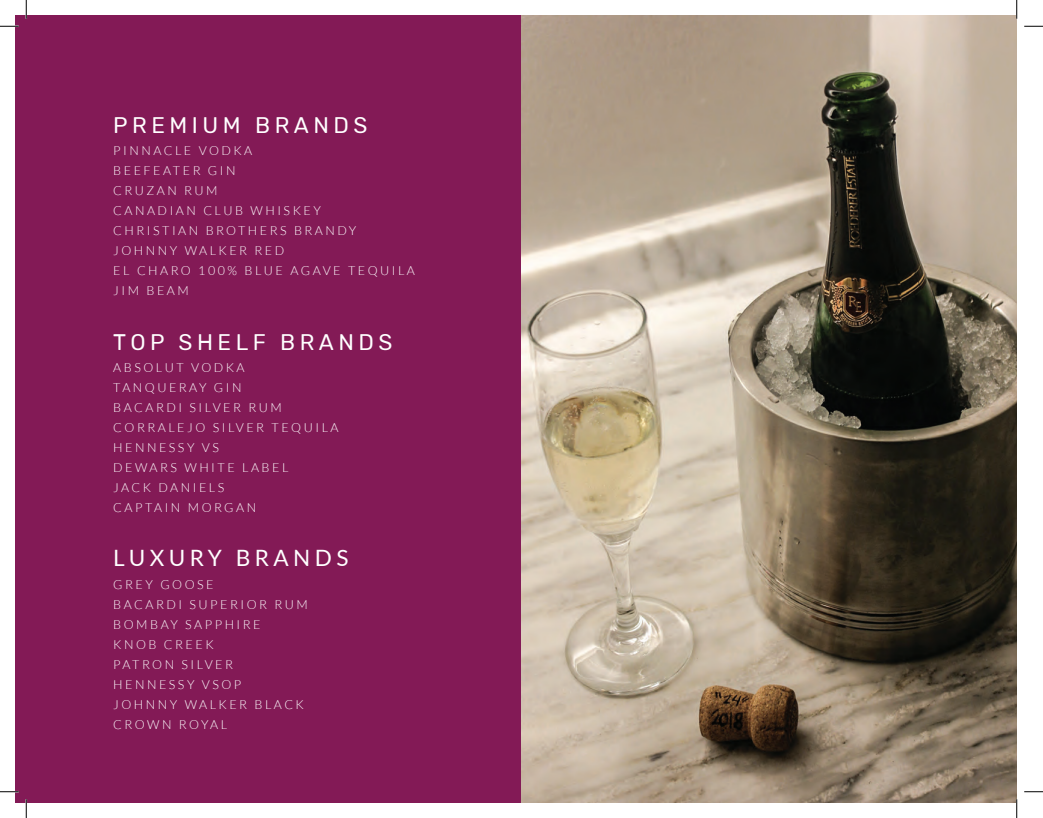
<style>
.page{position:relative;width:1043px;height:818px;background:#fff}
.page>*{position:absolute;margin:0;border:0;box-sizing:border-box;transform-origin:0 0}
.t1{font:22.5px "Rubik";letter-spacing:.2em;color:#fff}
.t2{font:22.5px "Lato";letter-spacing:.2em;color:#fff}
.t3{font:300 12.5px/20px "Lato";letter-spacing:.2em;color:#fff}
</style>
<div class="page">
<div style="left:15px;top:15px;width:506px;height:787px;background:#831a56"></div>
<img style="left:521px;top:15px;width:495px;height:787px">
<svg style="left:0;top:25px;width:19px;height:2px"></svg>
<svg style="left:1024px;top:25px;width:18px;height:2px"></svg>
<svg style="left:0;top:790px;width:19px;height:2px"></svg>
<svg style="left:1024px;top:791px;width:18px;height:1px"></svg>
<svg style="left:25px;top:0;width:2px;height:19px"></svg>
<svg style="left:25px;top:799px;width:2px;height:19px"></svg>
<svg style="left:1015px;top:0;width:2px;height:19px"></svg>
<svg style="left:1015px;top:799px;width:2px;height:19px"></svg>
<h1 class="t1" style="left:113px;top:112px;width:256px">PREMIUM BRANDS</h1>
<p class="t3" style="left:113px;top:141px;width:303px">PINNACLE VODKA<br>BEEFEATER GIN<br>CRUZAN RUM<br>CANADIAN CLUB WHISKEY<br>CHRISTIAN BROTHERS BRANDY<br>JOHNNY WALKER RED<br>EL CHARO 100% BLUE AGAVE TEQUILA<br>JIM BEAM</p>
<h1 class="t1" style="left:113px;top:329px;width:281px">TOP SHELF BRANDS</h1>
<p class="t3" style="left:113px;top:357px;width:227px">ABSOLUT VODKA<br>TANQUERAY GIN<br>BACARDI SILVER RUM<br>CORRALEJO SILVER TEQUILA<br>HENNESSY VS<br>DEWARS WHITE LABEL<br>JACK DANIELS<br>CAPTAIN MORGAN</p>
<h1 class="t2" style="left:113px;top:542px;width:237px">LUXURY BRANDS</h1>
<p class="t3" style="left:113px;top:574px;width:196px">GREY GOOSE<br>BACARDI SUPERIOR RUM<br>BOMBAY SAPPHIRE<br>KNOB CREEK<br>PATRON SILVER<br>HENNESSY VSOP<br>JOHNNY WALKER BLACK<br>CROWN ROYAL</p>
</div>
